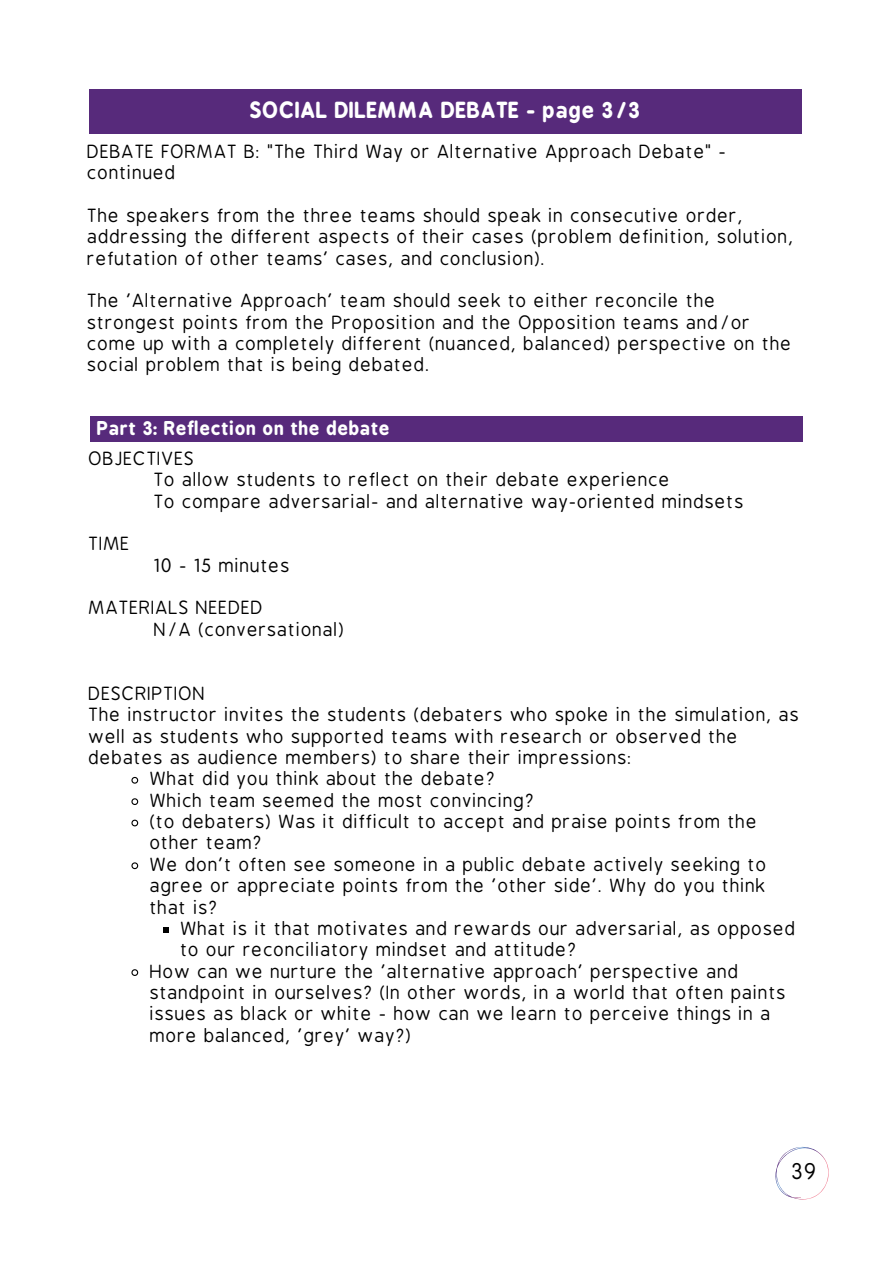
<style>
.page{position:relative;width:893px;height:1264px;background:#fff}
.page>*{position:absolute;margin:0;border:0;box-sizing:border-box;transform-origin:0 0}
.t1{font:700 21px "B Preplay";letter-spacing:.05em;color:#fff}
.t2{font:21px "B Preplay";color:#000}
.t3{font:18px/21.3px "B Preplay";letter-spacing:.05em;color:#000}
.t4{font:700 18px "B Preplay";letter-spacing:.05em;color:#fff}
</style>
<div class="page">
<div style="left:89px;top:89px;width:712px;height:44px;background:#572a7b"></div>
<svg style="left:131px;top:776px;width:8px;height:8px"></svg>
<svg style="left:131px;top:798px;width:8px;height:7px"></svg>
<svg style="left:131px;top:819px;width:8px;height:8px"></svg>
<svg style="left:131px;top:862px;width:8px;height:8px"></svg>
<svg style="left:163px;top:927px;width:6px;height:5px"></svg>
<svg style="left:131px;top:969px;width:8px;height:7px"></svg>
<div style="left:90px;top:417px;width:712px;height:24px;background:#572a7b"></div>
<svg style="left:775px;top:1146px;width:53px;height:53px"></svg>
<p class="t1" style="left:250px;top:98px;width:391px">SOCIAL DILEMMA DEBATE - page 3/3</p>
<p class="t3" style="left:88px;top:141px;width:640px">DEBATE FORMAT B: "The Third Way or Alternative Approach Debate" - continued</p>
<p class="t3" style="left:88px;top:205px;width:707px">The speakers from the three teams should speak in consecutive order, addressing the different aspects of their cases (problem definition, solution, refutation of other teams' cases, and conclusion).</p>
<p class="t3" style="left:88px;top:291px;width:705px">The 'Alternative Approach' team should seek to either reconcile the strongest points from the Proposition and the Opposition teams and/or come up with a completely different (nuanced, balanced) perspective on the social problem that is being debated.</p>
<p class="t4" style="left:97px;top:417px;width:294px">Part 3: Reflection on the debate</p>
<p class="t3" style="left:154px;top:448px;width:591px;text-indent:-65px">OBJECTIVES<br>To allow students to reflect on their debate experience<br>To compare adversarial- and alternative way-oriented mindsets</p>
<p class="t3" style="left:89px;top:534px;width:42px">TIME</p>
<p class="t3" style="left:154px;top:555px;width:137px">10 - 15 minutes</p>
<p class="t3" style="left:154px;top:598px;width:192px;text-indent:-65px">MATERIALS NEEDED<br>N/A (conversational)</p>
<p class="t3" style="left:89px;top:683px;width:711px">DESCRIPTION<br>The instructor invites the students (debaters who spoke in the simulation, as well as students who supported teams with research or observed the debates as audience members) to share their impressions:</p>
<p class="t3" style="left:150px;top:768px;width:618px">What did you think about the debate?<br>Which team seemed the most convincing?<br>(to debaters) Was it difficult to accept and praise points from the other team?<br>We don't often see someone in a public debate actively seeking to agree or appreciate points from the 'other side'. Why do you think that is?</p>
<p class="t3" style="left:181px;top:918px;width:616px">What is it that motivates and rewards our adversarial, as opposed</p>
<p class="t3" style="left:181px;top:939px;width:397px">to our reconciliatory mindset and attitude?</p>
<p class="t3" style="left:150px;top:961px;width:590px">How can we nurture the 'alternative approach' perspective and</p>
<p class="t3" style="left:150px;top:982px;width:637px">standpoint in ourselves? (In other words, in a world that often paints</p>
<p class="t3" style="left:150px;top:1003px;width:622px">issues as black or white - how can we learn to perceive things in a</p>
<p class="t3" style="left:150px;top:1025px;width:263px">more balanced, 'grey' way?)</p>
<p class="t2" style="left:792px;top:1160px;width:25px">39</p>
</div>
